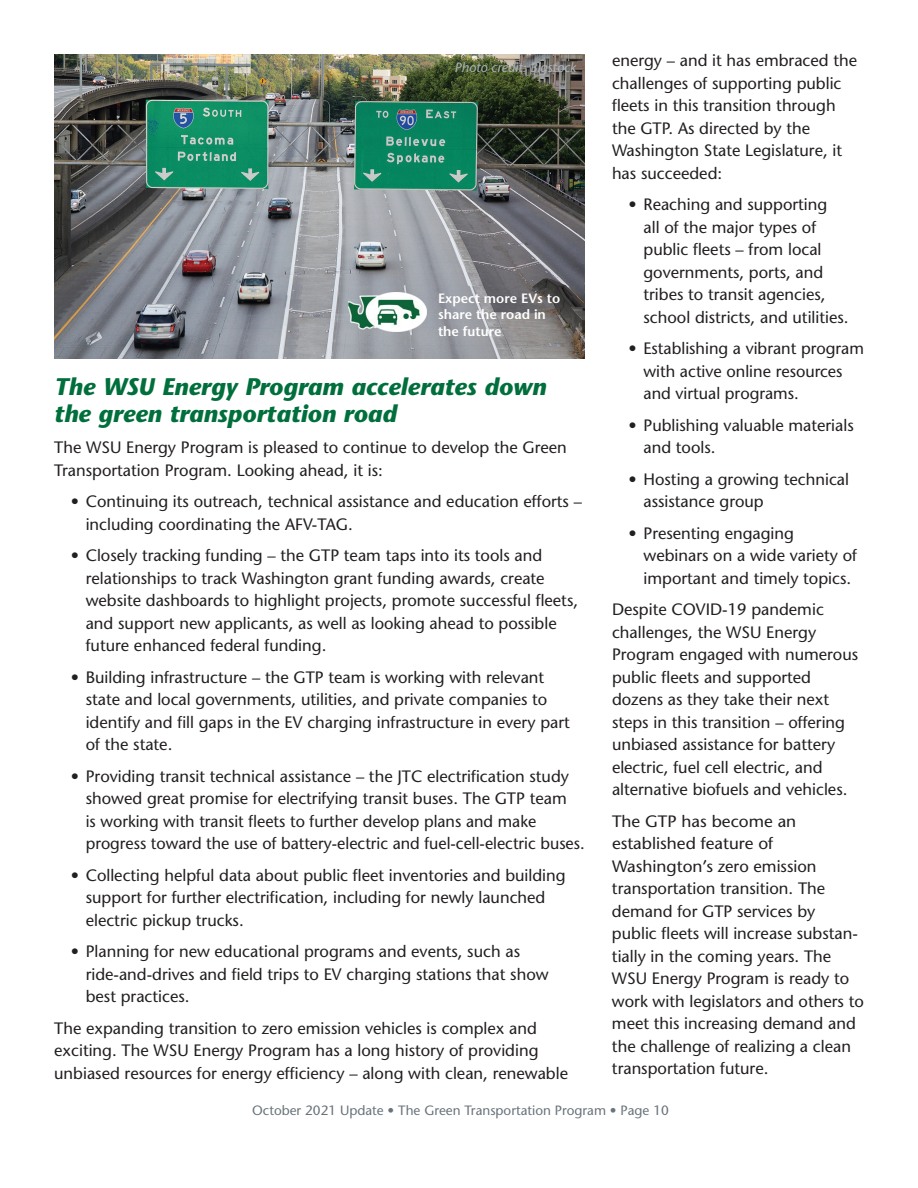
<style>
.page{position:relative;width:918px;height:1188px;background:#fff}
.page>*{position:absolute;margin:0;border:0;box-sizing:border-box;transform-origin:0 0}
.t1{font:italic 700 24px/27px "Stone Sans Std";color:#006f3c}
.t2{font:500 16.5px/22.5px "Stone Sans Std";color:#231f20}
.t3{font:500 16.5px/22.5px "Stone Sans Std";color:#231f20;scale:1.04 1}
.t4{font:500 13.5px "Stone Sans Std";color:#6a747b}
.t5{font:600 13.5px/16.5px "Stone Sans Std";color:#fff}
.t6{font:italic 500 13.5px "Stone Sans Std";color:#adb4ba}
</style>
<div class="page">
<img style="left:54px;top:54px;width:531px;height:304px">
<img style="left:348px;top:293px;width:78px;height:39px">
<p class="t6" style="left:454px;top:59px;width:123px">Photo credit: Bigstock</p>
<p class="t5" style="left:438px;top:290px;width:124px">Expect more EVs to share the road in the future</p>
<h1 class="t1" style="left:54px;top:373px;width:494px">The WSU Energy Program accelerates down the green transportation road</h1>
<p class="t2" style="left:54px;top:436px;width:514px">The WSU Energy Program is pleased to continue to develop the Green<br>Transportation Program. Looking ahead, it is:</p>
<p class="t2" style="left:86px;top:490px;width:498px;text-indent:-15px">• Continuing its outreach, technical assistance and education efforts – including coordinating the AFV-TAG.</p>
<p class="t2" style="left:86px;top:544px;width:494px;text-indent:-15px">• Closely tracking funding – the GTP team taps into its tools and relationships to track Washington grant funding awards, create website dashboards to highlight projects, promote successful fleets, and support new applicants, as well as looking ahead to possible future enhanced federal funding.</p>
<p class="t2" style="left:86px;top:666px;width:486px;text-indent:-15px">• Building infrastructure – the GTP team is working with relevant state and local governments, utilities, and private companies to identify and fill gaps in the EV charging infrastructure in every part of the state.</p>
<p class="t2" style="left:86px;top:765px;width:501px;text-indent:-15px">• Providing transit technical assistance – the JTC electrification study showed great promise for electrifying transit buses. The GTP team<br>is working with transit fleets to further develop plans and make progress toward the use of battery-electric and fuel-cell-electric buses.</p>
<p class="t2" style="left:86px;top:864px;width:481px;text-indent:-15px">• Collecting helpful data about public fleet inventories and building support for further electrification, including for newly launched electric pickup trucks.</p>
<p class="t2" style="left:86px;top:940px;width:464px;text-indent:-15px">• Planning for new educational programs and events, such as ride-and-drives and field trips to EV charging stations that show best practices.</p>
<p class="t2" style="left:54px;top:1017px;width:515px">The expanding transition to zero emission vehicles is complex and exciting. The WSU Energy Program has a long history of providing unbiased resources for energy efficiency – along with clean, renewable</p>
<p class="t2" style="left:612px;top:49px;width:247px">energy – and it has embraced the challenges of supporting public fleets in this transition through the GTP. As directed by the<br>Washington State Legislature, it has succeeded:</p>
<p class="t2" style="left:644px;top:193px;width:207px;text-indent:-15px">• Reaching and supporting<br>all of the major types of public fleets – from local governments, ports, and tribes to transit agencies, school districts, and utilities.</p>
<p class="t2" style="left:644px;top:337px;width:222px;text-indent:-15px">• Establishing a vibrant program with active online resources and virtual programs.</p>
<p class="t2" style="left:643px;top:414px;width:212px;text-indent:-15px">• Publishing valuable materials and tools.</p>
<p class="t2" style="left:643px;top:468px;width:207px;text-indent:-15px">• Hosting a growing technical assistance group</p>
<p class="t2" style="left:643px;top:522px;width:215px;text-indent:-15px">• Presenting engaging webinars on a wide variety of important and timely topics.</p>
<p class="t2" style="left:612px;top:598px;width:248px">Despite COVID-19 pandemic challenges, the WSU Energy<br>Program engaged with numerous public fleets and supported dozens as they take their next steps in this transition – offering unbiased assistance for battery electric, fuel cell electric, and alternative biofuels and vehicles.</p>
<p class="t3" style="left:612px;top:810px;width:244px">The GTP has become an established feature of<br>Washington’s zero emission transportation transition. The demand for GTP services by public fleets will increase substan&shy;tially in the coming years. The<br>WSU Energy Program is ready to work with legislators and others to meet this increasing demand and the challenge of realizing a clean transportation future.</p>
<p class="t4" style="left:252px;top:1103px;width:418px">October 2021 Update • The Green Transportation Program • Page 10</p>
</div>
